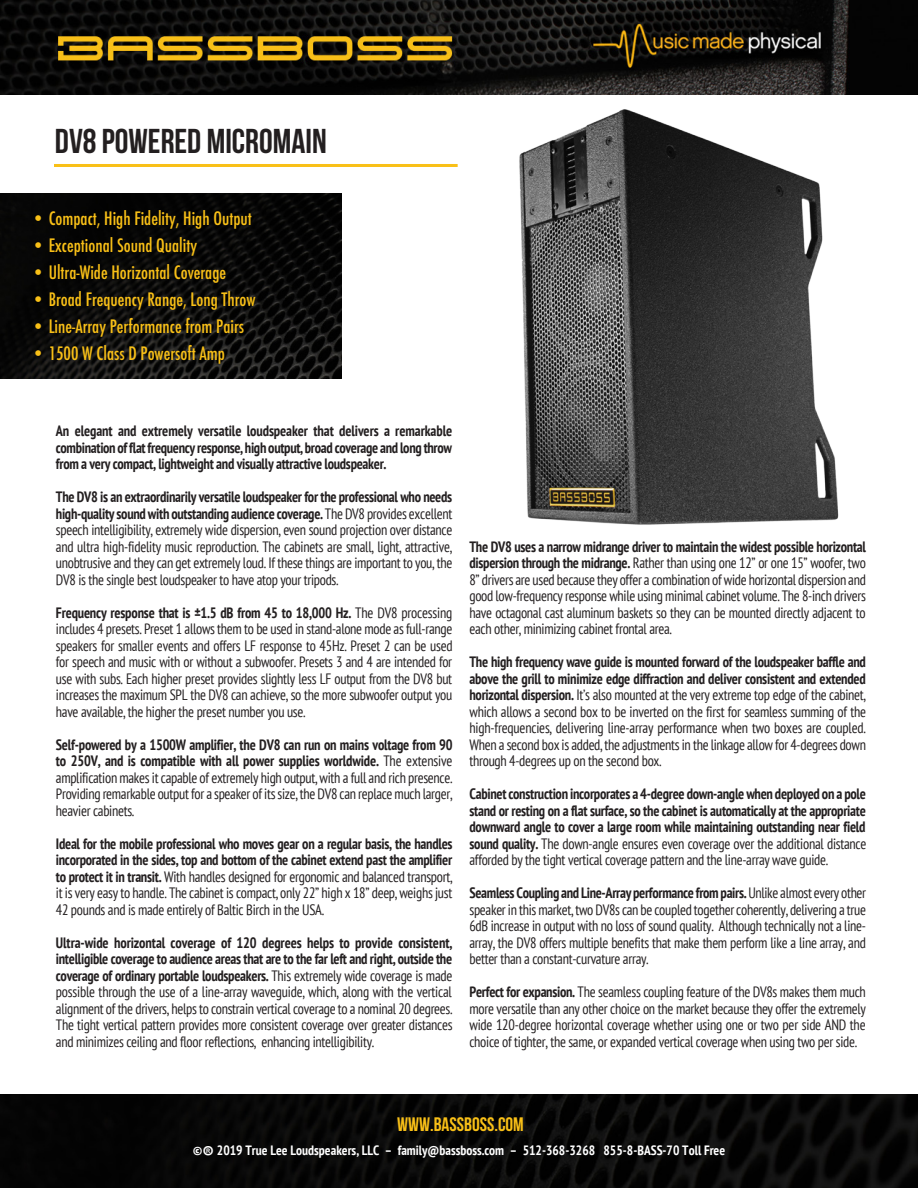
<style>
.page{position:relative;width:918px;height:1188px;background:#fff}
.page>*{position:absolute;margin:0;border:0;box-sizing:border-box;transform-origin:0 0}
.t1{font:34.5px "Bebas Neue";color:#231f20}
.t2{font:19.5px "Bebas Neue";color:#f9c017}
.t3{font:500 condensed 18px "Futura";color:#f9c017}
.t4{font:condensed 15px/16.5px "PT Sans";letter-spacing:-.02em;color:#231f20;text-align:justify;scale:.95 1}
.t5{font:700 condensed 15px/16.5px "PT Sans";letter-spacing:-.02em;color:#231f20;text-align:justify;scale:.95 1}
.t6{font:700 condensed 13.5px "PT Sans";color:#fff}
.s1{font-weight:700}
.s2{font-weight:400}
.s3{font-size:19.5px}
</style>
<div class="page">
<img style="left:0;top:193px;width:342px;height:185px">
<img style="left:0;top:0;width:918px;height:94px">
<img style="left:0;top:1094px;width:918px;height:94px">
<hr style="left:54px;top:164px;width:404px;height:3px;background:#f9c017">
<img style="left:519px;top:109px;width:320px;height:416px">
<h1 class="t1" style="left:55px;top:123px;width:273px">DV8 POWERED MICROMAIN</h1>
<p class="t3" style="left:31px;top:206px;width:222px">• Compact, High Fidelity, High Output</p>
<p class="t3" style="left:31px;top:233px;width:167px">• Exceptional Sound Quality</p>
<p class="t3" style="left:31px;top:260px;width:196px">• Ultra-Wide Horizontal Coverage</p>
<p class="t3" style="left:31px;top:287px;width:226px">• Broad Frequency Range, Long Throw</p>
<p class="t3" style="left:31px;top:314px;width:214px">• Line-Array Performance from Pairs</p>
<p class="t3" style="left:31px;top:341px;width:195px">• 1500 W Class D Powersoft Amp</p>
<p class="t5" style="left:56px;top:422px;width:419px">An elegant and extremely versatile loudspeaker that delivers a remarkable combination of flat frequency response, high output, broad coverage and long throw from a very compact, lightweight and visually attractive loudspeaker.</p>
<p class="t4" style="left:56px;top:488px;width:419px"><span class="s1">The DV8 is an extraordinarily versatile loudspeaker for the professional who needs high-quality sound with outstanding audience coverage.</span> The DV8 provides excellent speech intelligibility, extremely wide dispersion, even sound projection over distance and ultra high-fidelity music reproduction. The cabinets are small, light, attractive, unobtrusive and they can get extremely loud. If these things are important to you, the DV8 is the single best loudspeaker to have atop your tripods.</p>
<p class="t4" style="left:56px;top:604px;width:419px"><span class="s1">Frequency response that is ±1.5 dB from 45 to 18,000 Hz.</span> The DV8 processing includes 4 presets. Preset 1 allows them to be used in stand-alone mode as full-range speakers for smaller events and offers LF response to 45Hz. Preset 2 can be used for speech and music with or without a subwoofer. Presets 3 and 4 are intended for use with subs. Each higher preset provides slightly less LF output from the DV8 but increases the maximum SPL the DV8 can achieve, so the more subwoofer output you have available, the higher the preset number you use.</p>
<p class="t4" style="left:56px;top:736px;width:419px"><span class="s1">Self-powered by a 1500W amplifier, the DV8 can run on mains voltage from 90 to 250V, and is compatible with all power supplies worldwide.</span> The extensive amplification makes it capable of extremely high output, with a full and rich presence.<br>Providing remarkable output for a speaker of its size, the DV8 can replace much larger, heavier cabinets.</p>
<p class="t4" style="left:56px;top:835px;width:419px"><span class="s1">Ideal for the mobile professional who moves gear on a regular basis, the handles incorporated in the sides, top and bottom of the cabinet extend past the amplifier to protect it in transit.</span> With handles designed for ergonomic and balanced transport, it is very easy to handle. The cabinet is compact, only 22” high x 18” deep, weighs just 42 pounds and is made entirely of Baltic Birch in the USA.</p>
<p class="t4" style="left:56px;top:934px;width:419px"><span class="s1">Ultra-wide horizontal coverage of 120 degrees helps to provide consistent, intelligible coverage to audience areas that are to the far left and right, outside the coverage of ordinary portable loudspeakers.</span> This extremely wide coverage is made possible through the use of a line-array waveguide, which, along with the vertical alignment of the drivers, helps to constrain vertical coverage to a nominal 20 degrees.<br>The tight vertical pattern provides more consistent coverage over greater distances and minimizes ceiling and floor reflections, enhancing intelligibility.</p>
<p class="t4" style="left:470px;top:538px;width:419px"><span class="s1">The DV8 uses a narrow midrange driver to maintain the widest possible horizontal dispersion through the midrange.</span> Rather than using one 12” or one 15” woofer, two 8” drivers are used because they offer a combination of wide horizontal dispersion and good low-frequency response while using minimal cabinet volume. The 8-inch drivers have octagonal cast aluminum baskets so they can be mounted directly adjacent to each other, minimizing cabinet frontal area.</p>
<p class="t4" style="left:470px;top:653px;width:419px"><span class="s1">The high frequency wave guide is mounted forward of the loudspeaker baffle and above the grill to minimize edge diffraction and deliver consistent and extended horizontal dispersion.</span> It’s also mounted at the very extreme top edge of the cabinet, which allows a second box to be inverted on the first for seamless summing of the high-frequencies, delivering line-array performance when two boxes are coupled.<br>When a second box is added, the adjustments in the linkage allow for 4-degrees down through 4-degrees up on the second box.</p>
<p class="t5" style="left:470px;top:785px;width:419px">Cabinet construction incorporates a 4-degree down-angle when deployed on a pole stand or resting on a flat surface, so the cabinet is automatically at the appropriate downward angle to cover a large room while maintaining outstanding near field sound quality. <span class="s2">The down-angle ensures even coverage over the additional distance afforded by the tight vertical coverage pattern and the line-array wave guide.</span></p>
<p class="t4" style="left:470px;top:884px;width:419px"><span class="s1">Seamless Coupling and Line-Array performance from pairs.</span> Unlike almost every other speaker in this market, two DV8s can be coupled together coherently, delivering a true 6dB increase in output with no loss of sound quality. Although technically not a line&shy;array, the DV8 offers multiple benefits that make them perform like a line array, and better than a constant-curvature array.</p>
<p class="t4" style="left:470px;top:983px;width:419px"><span class="s1">Perfect for expansion.</span> The seamless coupling feature of the DV8s makes them much more versatile than any other choice on the market because they offer the extremely wide 120-degree horizontal coverage whether using one or two per side AND the choice of tighter, the same, or expanded vertical coverage when using two per side.</p>
<h2 class="t2" style="left:397px;top:1114px;width:128px">WWW.BASSBOSS.COM</h2>
<p class="t6" style="left:193px;top:1141px;width:534px">©<span class="s3">®</span> 2019 True Lee Loudspeakers, LLC – family@bassboss.com – 512-368-3268 855-8-BASS-70 Toll Free</p>
</div>
